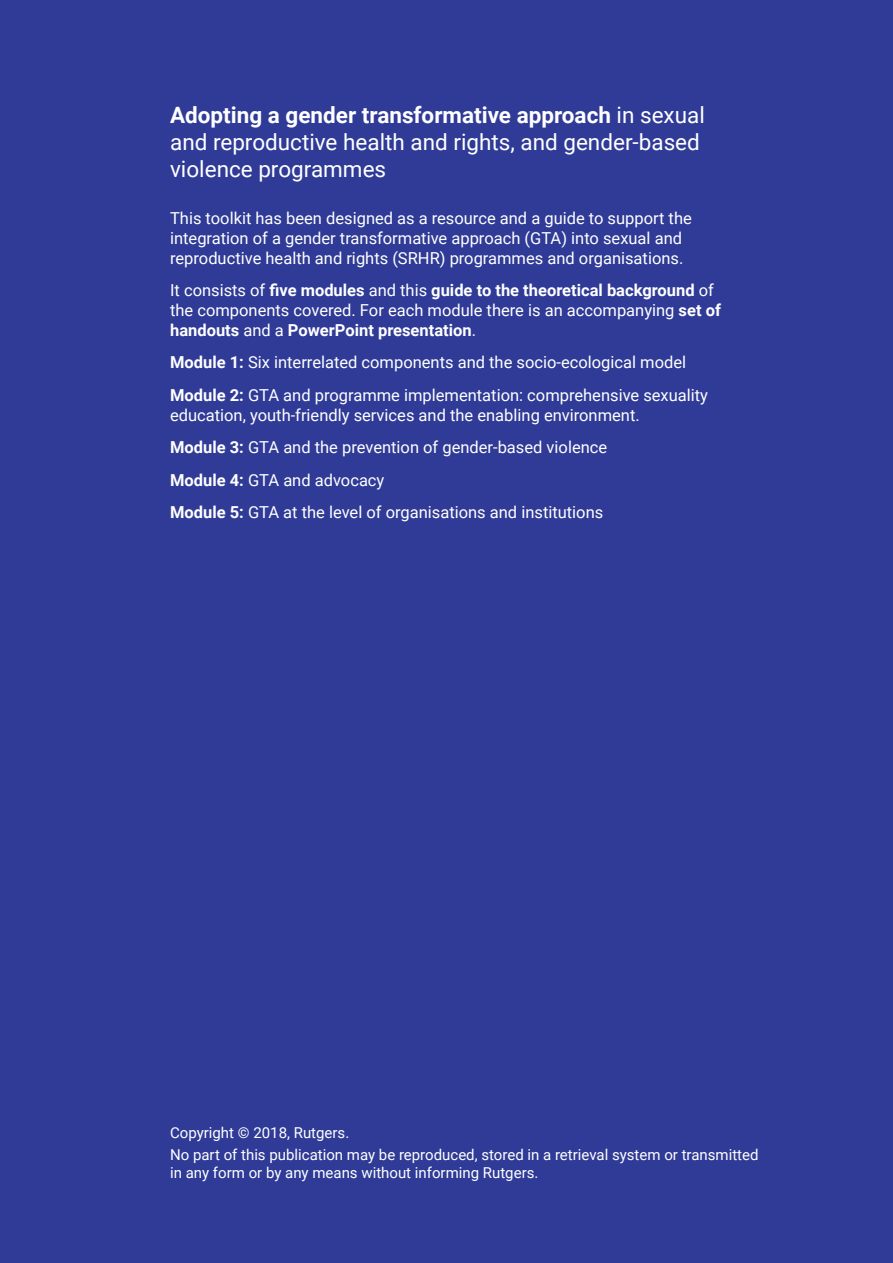
<style>
.page{position:relative;width:893px;height:1263px;background:#2f3b97}
.page>*{position:absolute;margin:0;border:0;box-sizing:border-box;transform-origin:0 0}
.t1{font:22.5px/27px "Roboto";color:#fff}
.t2{font:16.5px/19.8px "Roboto";color:#fff}
.t3{font:15px/22.2px "Roboto";color:#fff}
.s1{font-weight:700}
</style>
<div class="page">
<h1 class="t1" style="left:170px;top:101px;width:536px"><span class="s1">Adopting a gender transformative approach</span> in sexual and reproductive health and rights, and gender-based violence programmes</h1>
<p class="t2" style="left:170px;top:208px;width:523px">This toolkit has been designed as a resource and a guide to support the integration of a gender transformative approach (GTA) into sexual and reproductive health and rights (SRHR) programmes and organisations.</p>
<p class="t2" style="left:170px;top:280px;width:552px">It consists of <span class="s1">five modules</span> and this <span class="s1">guide to the theoretical background</span> of the components covered. For each module there is an accompanying <span class="s1">set of handouts</span> and a <span class="s1">PowerPoint presentation</span>.</p>
<p class="t2" style="left:170px;top:346px;width:539px;line-height:32.5px"><span class="s1">Module 1:</span> Six interrelated components and the socio-ecological model<br><span class="s1">Module 2:</span> GTA and programme implementation: comprehensive sexuality</p>
<p class="t2" style="left:170px;top:398px;width:471px;line-height:32.5px">education, youth-friendly services and the enabling environment.<br><span class="s1">Module 3:</span> GTA and the prevention of gender-based violence <span class="s1">Module 4:</span> GTA and advocacy<br><span class="s1">Module 5:</span> GTA at the level of organisations and institutions</p>
<p class="t3" style="left:170px;top:1121px;width:590px">Copyright © 2018, Rutgers.<br>No part of this publication may be reproduced, stored in a retrieval system or transmitted</p>
<p class="t3" style="left:170px;top:1161px;width:370px">in any form or by any means without informing Rutgers.</p>
</div>
